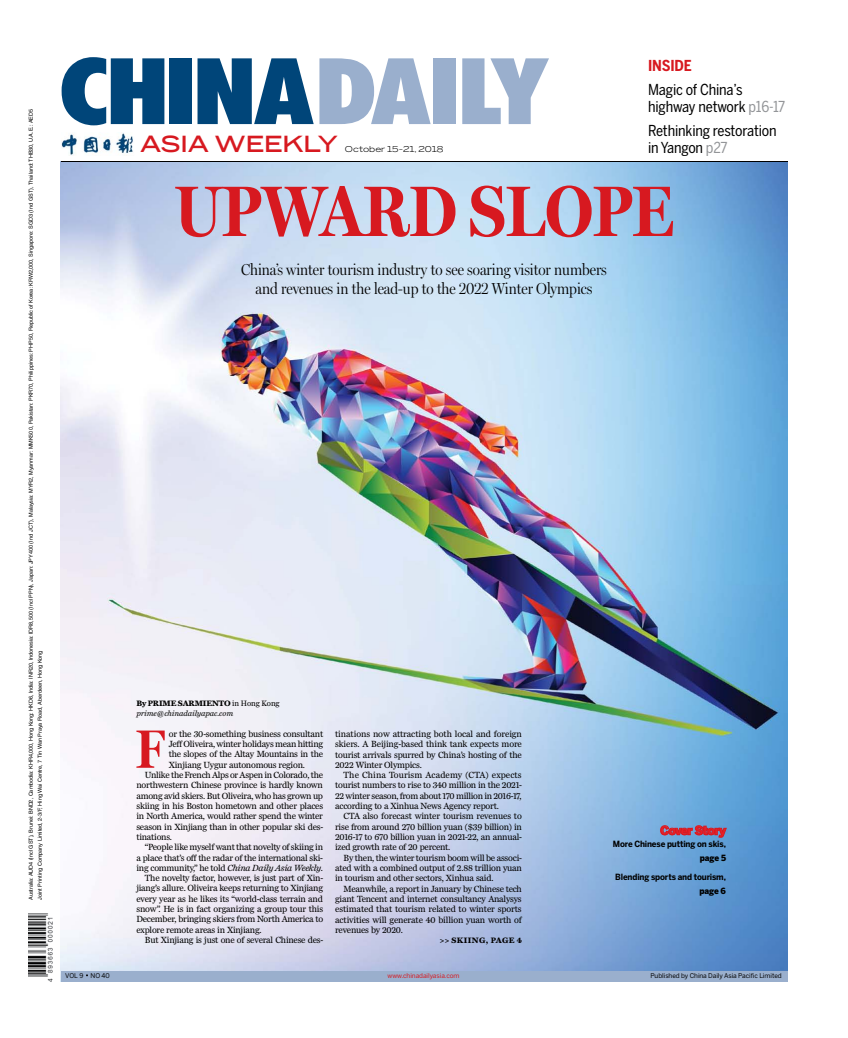
<style>
.page{position:relative;width:848px;height:1038px;background:#fff}
.page>*{position:absolute;margin:0;border:0;box-sizing:border-box;transform-origin:0 0}
.t1{font:900 condensed 92.1px "Futura BT";letter-spacing:-.03em;color:#004579;scale:1.2 1}
.t2{font:700 72px "Miller Headline";color:#d71920}
.t3{font:700 54.4px "Miller Headline";color:#d71920}
.t4{font:500 22px "Benton Sans Wide";letter-spacing:-.02em;color:#d71920}
.t5{font:300 16px/19px "Miller Headline";color:#000;text-align:center}
.t6{font:15px/17px "Benton Sans Cond";letter-spacing:-.01em;color:#000}
.t7{font:700 15px "Benton Sans Cond";letter-spacing:-.01em;color:#d71920}
.t8{font:900 12px "Benton Sans";letter-spacing:-.05em;color:#ed1d24}
.t9{font:9.2px/10.3px "Miller Daily Two";letter-spacing:-.025em;color:#000;text-align:justify}
.t10{font:700 8.5px "Benton Sans";letter-spacing:-.015em;color:#000;scale:.95 1}
.t11{font:900 8.5px "Benton Sans";letter-spacing:-.02em;color:#000;scale:.95 1}
.t12{font:italic 8px/10.3px "Miller Daily Two";letter-spacing:-.01em;color:#000}
.t13{font:8px "Benton Sans Wide";color:#000}
.t14{font:700 8px "Miller Daily Two";letter-spacing:.045em;color:#000}
.t15{font:6.5px "Benton Sans";letter-spacing:-.01em;color:#000}
.t16{font:6.5px "Benton Sans";letter-spacing:-.01em;color:#d71920}
.t17{font:5.5px/9px "Helvetica";letter-spacing:-.005em;color:#000}
.s1{color:#9aafcd}
.s2{color:#939598}
.s3{font-weight:700;font-style:normal}
.s4{font-style:normal}
.s5{font-style:italic}
</style>
<div class="page">
<img style="left:61px;top:163px;width:726px;height:807px">
<svg style="left:660px;top:825px;width:66px;height:12px"></svg>
<img style="left:61px;top:133px;width:72px;height:22px">
<hr style="left:61px;top:162px;width:726px;height:1px;background:#000">
<div style="left:61px;top:970px;width:726px;height:11px;background:#9aafcd"></div>
<img style="left:29px;top:913px;width:24px;height:69px">
<p class="t17" style="left:27px;top:899px;width:792px;rotate:-90deg">Australia: AUD4 (Incl GST), Brunei: BND2, Cambodia: KHR4,000, Hong Kong: HKD6, India: INR20, Indonesia: IDR8,500 (Incl PPN), Japan: JPY400 (Incl JCT), Malaysia: MYR2, Myanmar: MMK500, Pakistan: PKR70, Philippines: PHP50, Republic of Korea: KRW2,000, Singapore: SGD3 (Incl GST), Thailand: THB30, U.A.E.: AED5<br>Joint Printing Company Limited, 2-3/F, Hing Wai Centre, 7 Tin Wan Praya Road, Aberdeen, Hong Kong</p>
<h1 class="t1" style="left:60px;top:35px;width:408px">CHINA<span class="s1">DAILY</span></h1>
<p class="t13" style="left:345px;top:144px;width:100px">October 15-21, 2018</p>
<h3 class="t4" style="left:140px;top:130px;width:200px">ASIA WEEKLY</h3>
<h3 class="t7" style="left:648px;top:56px;width:45px">INSIDE</h3>
<h3 class="t6" style="left:648px;top:81px;width:139px">Magic of China’s highway network <span class="s2">p16-17</span></h3>
<h3 class="t6" style="left:648px;top:122px;width:130px">Rethinking restoration in Yangon <span class="s2">p27</span></h3>
<h2 class="t2" style="left:175px;top:169px;width:500px">UPWARD SLOPE</h2>
<h3 class="t5" style="left:241px;top:260px;width:367px">China’s winter tourism industry to see soaring visitor numbers and revenues in the lead-up to the 2022 Winter Olympics</h3>
<p class="t15" style="left:65px;top:971px;width:46px">VOL 9 NO 40</p>
<p class="t12" style="left:136px;top:698px;width:145px"><span class="s3">By PRIME SARMIENTO</span> <span class="s4">in Hong Kong </span>prime@chinadailyapac.com</p>
<h3 class="t3" style="left:136px;top:717px;width:30px">F</h3>
<p class="t9" style="left:169px;top:728px;width:156px">or the 30-something business consultant</p>
<p class="t9" style="left:169px;top:738px;width:156px">Jeff Oliveira, winter holidays mean hitting</p>
<p class="t9" style="left:169px;top:749px;width:156px">the slopes of the Altay Mountains in the</p>
<p class="t9" style="left:169px;top:759px;width:138px">Xinjiang Uygur autonomous region.</p>
<p class="t9" style="left:145px;top:769px;width:179px">Unlike the French Alps or Aspen in Colorado, the</p>
<p class="t9" style="left:136px;top:780px;width:188px">northwestern Chinese province is hardly known</p>
<p class="t9" style="left:136px;top:790px;width:188px">among avid skiers. But Oliveira, who has grown up</p>
<p class="t9" style="left:136px;top:800px;width:188px">skiing in his Boston hometown and other places</p>
<p class="t9" style="left:136px;top:811px;width:188px">in North America, would rather spend the winter</p>
<p class="t9" style="left:136px;top:821px;width:188px">season in Xinjiang than in other popular ski des-</p>
<p class="t9" style="left:136px;top:831px;width:37px">tinations.</p>
<p class="t9" style="left:145px;top:841px;width:180px">“People like myself want that novelty of skiing in</p>
<p class="t9" style="left:136px;top:852px;width:188px">a place that’s off the radar of the international ski-</p>
<p class="t9" style="left:136px;top:862px;width:188px">ing community,” he told <span class="s5">China Daily Asia Weekly</span>.</p>
<p class="t9" style="left:145px;top:872px;width:180px">The novelty factor, however, is just part of Xin-</p>
<p class="t9" style="left:136px;top:883px;width:188px">jiang’s allure. Oliveira keeps returning to Xinjiang</p>
<p class="t9" style="left:136px;top:893px;width:188px">every year as he likes its “world-class terrain and</p>
<p class="t9" style="left:136px;top:903px;width:188px">snow”. He is in fact organizing a group tour this</p>
<p class="t9" style="left:136px;top:914px;width:188px">December, bringing skiers from North America to</p>
<p class="t9" style="left:136px;top:924px;width:127px">explore remote areas in Xinjiang.</p>
<p class="t9" style="left:145px;top:934px;width:180px">But Xinjiang is just one of several Chinese des-</p>
<p class="t9" style="left:335px;top:728px;width:188px">tinations now attracting both local and foreign skiers. A Beijing-based think tank expects more tourist arrivals spurred by China’s hosting of the 2022 Winter Olympics.</p>
<p class="t9" style="left:335px;top:769px;width:188px;text-indent:9px">The China Tourism Academy (CTA) expects tourist numbers to rise to 340 million in the 2021- 22 winter season, from about 170 million in 2016-17, according to a Xinhua News Agency report.</p>
<p class="t9" style="left:335px;top:811px;width:188px;text-indent:9px">CTA also forecast winter tourism revenues to rise from around 270 billion yuan ($39 billion) in 2016-17 to 670 billion yuan in 2021-22, an annual&shy;ized growth rate of 20 percent.</p>
<p class="t9" style="left:335px;top:852px;width:188px;text-indent:9px">By then, the winter tourism boom will be associ&shy;ated with a combined output of 2.88 trillion yuan in tourism and other sectors, Xinhua said.</p>
<p class="t9" style="left:335px;top:883px;width:188px;text-indent:9px">Meanwhile, a report in January by Chinese tech giant Tencent and internet consultancy Analysys estimated that tourism related to winter sports activities will generate 40 billion yuan worth of revenues by 2020.</p>
<p class="t14" style="left:439px;top:935px;width:84px">&gt;&gt; SKIING, PAGE 4</p>
<h3 class="t8" style="left:660px;top:823px;width:67px">Cover Story</h3>
<p class="t10" style="left:612px;top:839px;width:121px">More Chinese putting on skis,</p>
<p class="t11" style="left:700px;top:852px;width:29px">page 5</p>
<p class="t10" style="left:615px;top:871px;width:118px">Blending sports and tourism,</p>
<p class="t11" style="left:699px;top:885px;width:29px">page 6</p>
<p class="t16" style="left:387px;top:971px;width:73px">www.chinadailyasia.com</p>
<p class="t15" style="left:650px;top:971px;width:133px">Published by China Daily Asia Pacific Limited</p>
</div>
